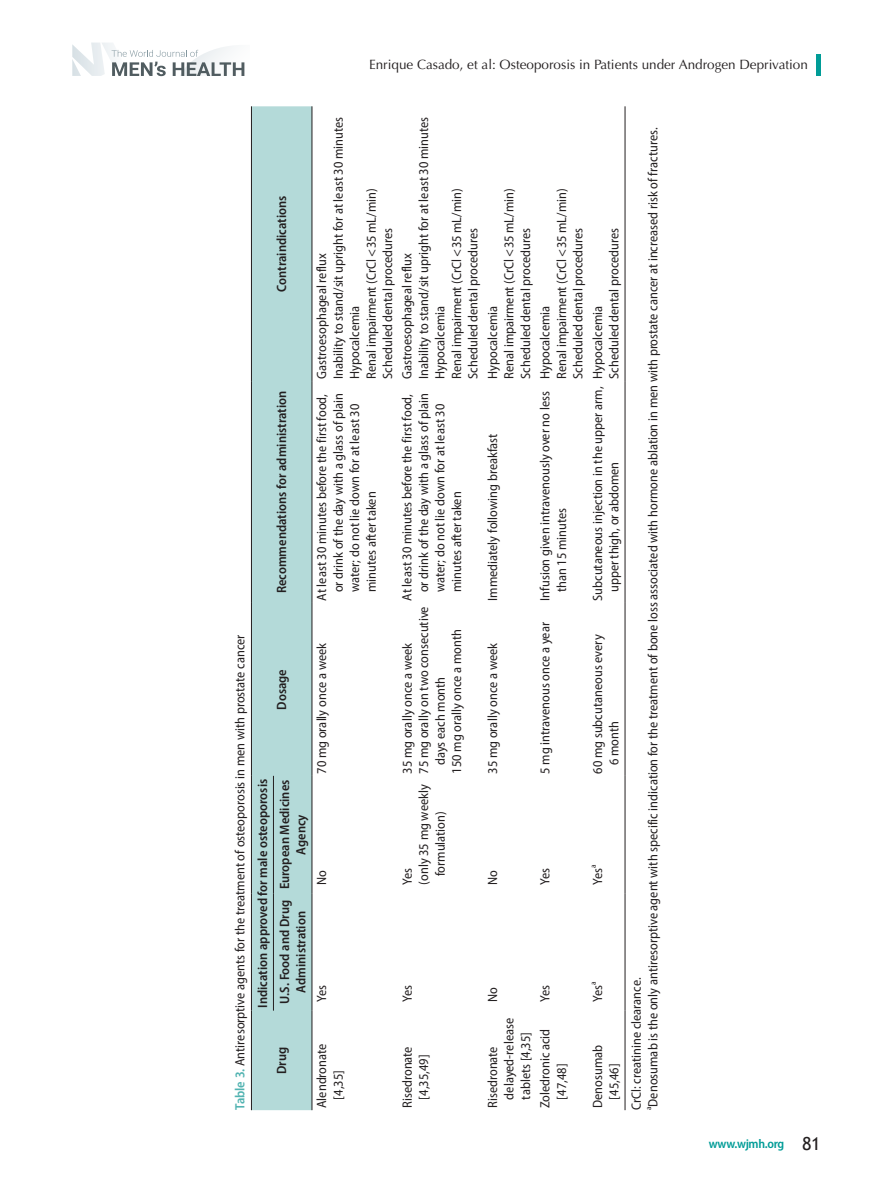
<style>
.page{position:relative;width:893px;height:1191px;background:#fff}
.page>*{position:absolute;margin:0;border:0;box-sizing:border-box;transform-origin:0 0}
.t1{font:semi-condensed 13.5px/16.5px "Myriad Pro";color:#231f20}
.t2{font:600 semi-condensed 13.5px/16.5px "Myriad Pro";color:#231f20;text-align:center}
.t3{font:13.5px "Optima LT Std";color:#231f20}
.t4{font:600 semi-condensed 12.75px "Myriad Pro";letter-spacing:-.025em;color:#009c97}
.t5{font:semi-condensed 7.8px "Myriad Pro";color:#231f20}
.s1{font-weight:600;color:#51b3b1}
.s2{font-family:"Trebuchet MS";font-weight:400;font-stretch:normal;font-size:18px;color:#231f20}
</style>
<div class="page">
<div style="left:816px;top:54px;width:5px;height:21px;background:#009c97"></div>
<svg style="left:72px;top:43px;width:173px;height:33px"></svg>
<div style="left:252px;top:106px;width:60px;height:1004px;background:#b4dad9"></div>
<hr style="left:273px;top:893px;width:1px;height:117px;background:#231f20">
<hr style="left:273px;top:776px;width:1px;height:117px;background:#231f20">
<hr style="left:251px;top:1010px;width:1px;height:100px;background:#231f20">
<hr style="left:251px;top:893px;width:1px;height:117px;background:#231f20">
<hr style="left:251px;top:776px;width:1px;height:117px;background:#231f20">
<hr style="left:251px;top:603px;width:1px;height:173px;background:#231f20">
<hr style="left:251px;top:381px;width:1px;height:222px;background:#231f20">
<hr style="left:251px;top:106px;width:1px;height:275px;background:#231f20">
<hr style="left:312px;top:1010px;width:1px;height:100px;background:#231f20">
<hr style="left:312px;top:893px;width:1px;height:117px;background:#231f20">
<hr style="left:312px;top:776px;width:1px;height:117px;background:#231f20">
<hr style="left:312px;top:603px;width:1px;height:173px;background:#231f20">
<hr style="left:312px;top:381px;width:1px;height:222px;background:#231f20">
<hr style="left:312px;top:106px;width:1px;height:275px;background:#231f20">
<hr style="left:625px;top:1010px;width:1px;height:100px;background:#231f20">
<hr style="left:625px;top:893px;width:1px;height:117px;background:#231f20">
<hr style="left:625px;top:776px;width:1px;height:117px;background:#231f20">
<hr style="left:625px;top:603px;width:1px;height:173px;background:#231f20">
<hr style="left:625px;top:381px;width:1px;height:222px;background:#231f20">
<hr style="left:625px;top:106px;width:1px;height:275px;background:#231f20">
<p class="t3" style="left:369px;top:57px;width:440px">Enrique Casado, et al: Osteoporosis in Patients under Androgen Deprivation</p>
<p class="t1" style="left:232px;top:1110px;width:477px;rotate:-90deg"><span class="s1">Table 3.</span> Antiresorptive agents for the treatment of osteoporosis in men with prostate cancer</p>
<p class="t2" style="left:273px;top:292px;width:98px;rotate:-90deg">Contraindications</p>
<p class="t2" style="left:273px;top:593px;width:204px;rotate:-90deg">Recommendations for administration</p>
<p class="t2" style="left:273px;top:709px;width:42px;rotate:-90deg">Dosage</p>
<p class="t2" style="left:254px;top:1007px;width:230px;rotate:-90deg">Indication approved for male osteoporosis</p>
<p class="t2" style="left:276px;top:889px;width:111px;rotate:-90deg">European Medicines<br>Agency</p>
<p class="t2" style="left:276px;top:1003px;width:105px;rotate:-90deg">U.S. Food and Drug<br>Administration</p>
<p class="t2" style="left:273px;top:1074px;width:29px;rotate:-90deg">Drug</p>
<p class="t1" style="left:399px;top:379px;width:264px;rotate:-90deg">Gastroesophageal reflux<br>Inability to stand/sit upright for at least 30 minutes<br>Hypocalcemia<br>Renal impairment (CrCl &lt;35 mL/min)<br>Scheduled dental procedures</p>
<p class="t1" style="left:313px;top:379px;width:264px;rotate:-90deg">Gastroesophageal reflux<br>Inability to stand/sit upright for at least 30 minutes<br>Hypocalcemia<br>Renal impairment (CrCl &lt;35 mL/min)<br>Scheduled dental procedures</p>
<p class="t1" style="left:484px;top:379px;width:192px;rotate:-90deg">Hypocalcemia<br>Renal impairment (CrCl &lt;35 mL/min)<br>Scheduled dental procedures</p>
<p class="t1" style="left:537px;top:379px;width:192px;rotate:-90deg">Hypocalcemia<br>Renal impairment (CrCl &lt;35 mL/min)<br>Scheduled dental procedures</p>
<p class="t1" style="left:589px;top:379px;width:153px;rotate:-90deg">Hypocalcemia<br>Scheduled dental procedures</p>
<p class="t1" style="left:313px;top:592px;width:201px;text-indent:-9px;rotate:-90deg">At least 30 minutes before the first food, or drink of the day with a glass of plain water; do not lie down for at least 30 minutes after taken</p>
<p class="t1" style="left:313px;top:773px;width:132px;rotate:-90deg">70 mg orally once a week</p>
<p class="t1" style="left:313px;top:884px;width:16px;rotate:-90deg">No</p>
<p class="t1" style="left:399px;top:592px;width:201px;text-indent:-9px;rotate:-90deg">At least 30 minutes before the first food, or drink of the day with a glass of plain water; do not lie down for at least 30 minutes after taken</p>
<p class="t1" style="left:415px;top:773px;width:169px;rotate:-90deg">75 mg orally on two consecutive</p>
<p class="t1" style="left:448px;top:773px;width:146px;rotate:-90deg">150 mg orally once a month</p>
<p class="t1" style="left:399px;top:773px;width:132px;rotate:-90deg">35 mg orally once a week</p>
<p class="t1" style="left:432px;top:765px;width:90px;rotate:-90deg">days each month</p>
<p class="t1" style="left:415px;top:884px;width:102px;rotate:-90deg">(only 35 mg weekly</p>
<p class="t1" style="left:432px;top:876px;width:66px;rotate:-90deg">formulation)</p>
<p class="t1" style="left:399px;top:884px;width:18px;rotate:-90deg">Yes</p>
<p class="t1" style="left:484px;top:601px;width:169px;rotate:-90deg">Immediately following breakfast</p>
<p class="t1" style="left:484px;top:773px;width:132px;rotate:-90deg">35 mg orally once a week</p>
<p class="t1" style="left:484px;top:884px;width:16px;rotate:-90deg">No</p>
<p class="t1" style="left:537px;top:592px;width:202px;text-indent:-9px;rotate:-90deg">Infusion given intravenously over no less than 15 minutes</p>
<p class="t1" style="left:537px;top:773px;width:153px;rotate:-90deg">5 mg intravenous once a year</p>
<p class="t1" style="left:589px;top:592px;width:207px;text-indent:-9px;rotate:-90deg">Subcutaneous injection in the upper arm, upper thigh, or abdomen</p>
<p class="t1" style="left:589px;top:765px;width:132px;text-indent:-9px;rotate:-90deg">60 mg subcutaneous every<br>6 month</p>
<p class="t1" style="left:537px;top:884px;width:18px;rotate:-90deg">Yes</p>
<p class="t5" style="left:588px;top:868px;width:5px;rotate:-90deg">a</p>
<p class="t1" style="left:589px;top:884px;width:18px;rotate:-90deg">Yes</p>
<p class="t1" style="left:313px;top:1002px;width:18px;rotate:-90deg">Yes</p>
<p class="t1" style="left:313px;top:1099px;width:57px;text-indent:-9px;rotate:-90deg">Alendronate [4,35]</p>
<p class="t1" style="left:399px;top:1002px;width:18px;rotate:-90deg">Yes</p>
<p class="t1" style="left:399px;top:1108px;width:63px;text-align:center;rotate:-90deg">Risedronate [4,35,49]</p>
<p class="t1" style="left:484px;top:1002px;width:16px;rotate:-90deg">No</p>
<p class="t1" style="left:484px;top:1099px;width:83px;text-indent:-9px;rotate:-90deg">Risedronate delayed-release tablets [4,35]</p>
<p class="t1" style="left:537px;top:1002px;width:18px;rotate:-90deg">Yes</p>
<p class="t1" style="left:537px;top:1099px;width:72px;text-indent:-9px;rotate:-90deg">Zoledronic acid [47,48]</p>
<p class="t5" style="left:588px;top:985px;width:5px;rotate:-90deg">a</p>
<p class="t1" style="left:589px;top:1002px;width:18px;rotate:-90deg">Yes</p>
<p class="t1" style="left:589px;top:1099px;width:56px;text-indent:-9px;rotate:-90deg">Denosumab [45,46]</p>
<p class="t1" style="left:644px;top:1106px;width:980px;rotate:-90deg">Denosumab is the only antiresorptive agent with specific indication for the treatment of bone loss associated with hormone ablation in men with prostate cancer at increased risk of fractures.</p>
<p class="t1" style="left:628px;top:1110px;width:134px;rotate:-90deg">CrCl: creatinine clearance.</p>
<p class="t5" style="left:644px;top:1110px;width:5px;rotate:-90deg">a</p>
<p class="t4" style="left:709px;top:1135px;width:113px">www.wjmh.org <span class="s2">81</span></p>
</div>
